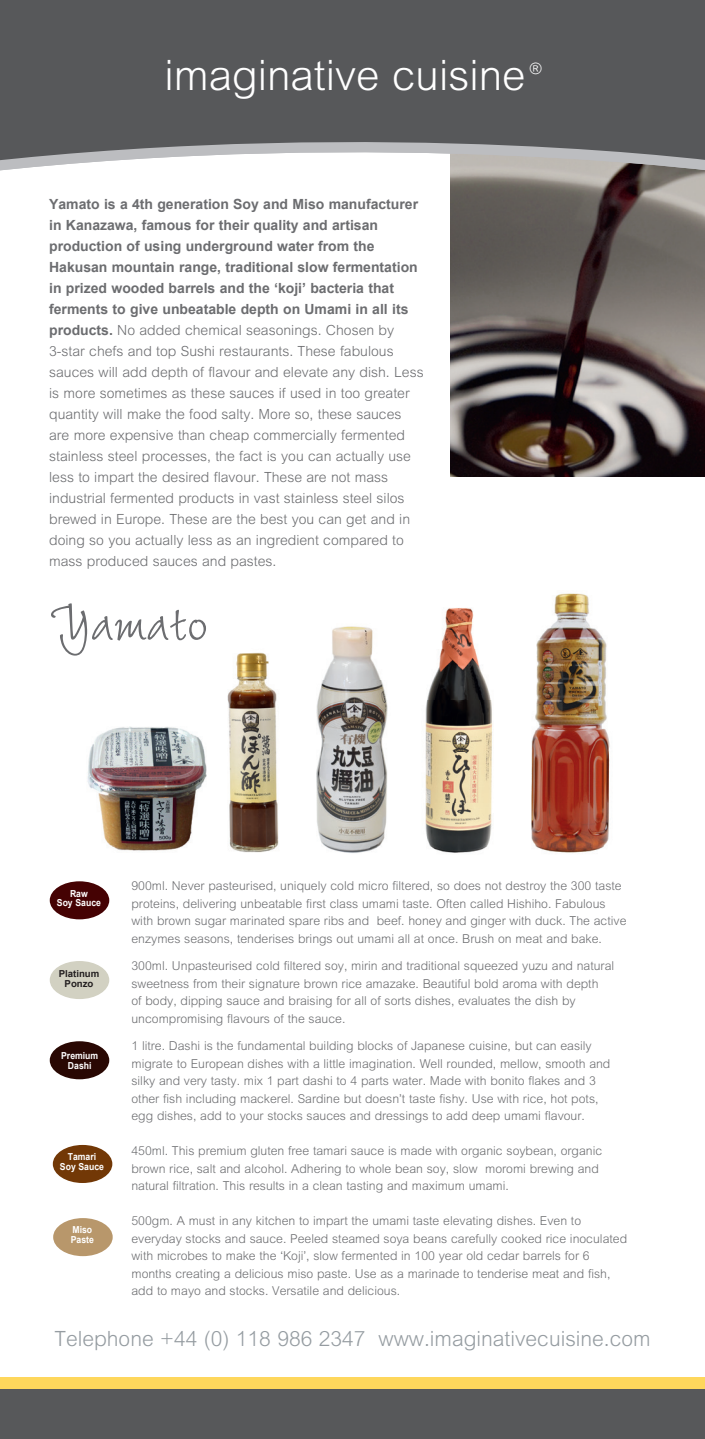
<style>
.page{position:relative;width:705px;height:1439px;background:#fff}
.page>*{position:absolute;margin:0;border:0;box-sizing:border-box;transform-origin:0 0}
.t1{font:77px "Wiesbaden Swing LT Std";color:#6c6d70}
.t2{font:300 42px "Arial MT Std";color:#fff}
.t3{font:300 21px "Arial MT Std";color:#959ca1}
.t4{font:300 15.75px "Arial MT Std";color:#fff}
.t5{font:300 14px/21px "Arial MT Std";color:#6c6d70}
.t6{font:700 14px/21px "Arial";color:#6c6d70}
.t7{font:300 12.25px/17.5px "Arial MT Std";color:#6c6d70}
.t8{font:700 9.62px/9.6px "Arial";color:#fff;text-align:center;scale:.9 1}
.t9{font:700 9.62px/9.6px "Arial";color:#231f20;text-align:center}
.s1{font-family:"Arial";font-weight:700}
</style>
<div class="page">
<img style="left:450px;top:173px;width:254px;height:303px">
<div style="left:0;top:1377px;width:704px;height:30px;background:#fed75c"></div>
<img style="left:87px;top:726px;width:120px;height:81px">
<img style="left:100px;top:807px;width:94px;height:44px">
<div style="left:0;top:1389px;width:704px;height:50px;background:#57585a"></div>
<svg style="left:0;top:163px;width:704px;height:10px"></svg>
<svg style="left:0;top:0;width:704px;height:163px;background:#626264"></svg>
<div style="left:50px;top:881px;width:59px;height:38px;background:#450203;border-radius:50%"></div>
<div style="left:50px;top:1041px;width:59px;height:38px;background:#290803;border-radius:50%"></div>
<div style="left:50px;top:961px;width:59px;height:38px;background:#d2d1c2;border-radius:50%"></div>
<img style="left:531px;top:593px;width:79px;height:260px">
<div style="left:53px;top:1145px;width:59px;height:38px;background:#723806;border-radius:50%"></div>
<div style="left:53px;top:1218px;width:60px;height:38px;background:#b8976b;border-radius:50%"></div>
<img style="left:425px;top:608px;width:68px;height:245px">
<img style="left:322px;top:626px;width:60px;height:55px">
<img style="left:321px;top:681px;width:67px;height:115px">
<img style="left:321px;top:796px;width:66px;height:57px">
<img style="left:227px;top:652px;width:50px;height:44px">
<img style="left:227px;top:696px;width:52px;height:157px">
<img style="left:316px;top:688px;width:5px;height:153px">
<h2 class="t2" style="left:164px;top:51px;width:362px">imaginative cuisine</h2>
<p class="t4" style="left:529px;top:60px;width:14px">®</p>
<p class="t6" style="left:49px;top:194px;width:370px">Yamato is a 4th generation Soy and Miso manufacturer in Kanazawa, famous for their quality and artisan production of using underground water from the Hakusan mountain range, traditional slow fermentation in prized wooded barrels and the ‘koji’ bacteria that ferments to give unbeatable depth on Umami in all its</p>
<p class="t5" style="left:49px;top:319px;width:376px"><span class="s1">products.</span> No added chemical seasonings. Chosen by 3-star chefs and top Sushi restaurants. These fabulous sauces will add depth of flavour and elevate any dish. Less is more sometimes as these sauces if used in too greater quantity will make the food salty. More so, these sauces are more expensive than cheap commercially fermented stainless steel processes, the fact is you can actually use less to impart the desired flavour. These are not mass industrial fermented products in vast stainless steel silos brewed in Europe. These are the best you can get and in doing so you actually less as an ingredient compared to mass produced sauces and pastes.</p>
<h1 class="t1" style="left:49px;top:579px;width:160px">Yamato</h1>
<p class="t8" style="left:57px;top:888px;width:50px">Raw<br>Soy Sauce</p>
<p class="t9" style="left:59px;top:969px;width:42px">Platinum<br>Ponzo</p>
<p class="t8" style="left:61px;top:1051px;width:43px">Premium<br>Dashi</p>
<p class="t8" style="left:60px;top:1152px;width:50px">Tamari<br>Soy Sauce</p>
<p class="t8" style="left:71px;top:1225px;width:27px;text-align:left">Miso<br>Paste</p>
<p class="t7" style="left:131px;top:877px;width:496px">900ml. Never pasteurised, uniquely cold micro filtered, so does not destroy the 300 taste proteins, delivering unbeatable first class umami taste. Often called Hishiho. Fabulous with brown sugar marinated spare ribs and beef. honey and ginger with duck. The active enzymes seasons, tenderises brings out umami all at once. Brush on meat and bake.</p>
<p class="t7" style="left:131px;top:957px;width:484px">300ml. Unpasteurised cold filtered soy, mirin and traditional squeezed yuzu and natural sweetness from their signature brown rice amazake. Beautiful bold aroma with depth<br>of body, dipping sauce and braising for all of sorts dishes, evaluates the dish by uncompromising flavours of the sauce.</p>
<p class="t7" style="left:131px;top:1037px;width:480px">1 litre. Dashi is the fundamental building blocks of Japanese cuisine, but can easily migrate to European dishes with a little imagination. Well rounded, mellow, smooth and silky and very tasty. mix 1 part dashi to 4 parts water. Made with bonito flakes and 3 other fish including mackerel. Sardine but doesn’t taste fishy. Use with rice, hot pots, egg dishes, add to your stocks sauces and dressings to add deep umami flavour.</p>
<p class="t7" style="left:131px;top:1142px;width:472px">450ml. This premium gluten free tamari sauce is made with organic soybean, organic brown rice, salt and alcohol. Adhering to whole bean soy, slow moromi brewing and natural filtration. This results in a clean tasting and maximum umami.</p>
<p class="t7" style="left:131px;top:1212px;width:497px">500gm. A must in any kitchen to impart the umami taste elevating dishes. Even to everyday stocks and sauce. Peeled steamed soya beans carefully cooked rice inoculated with microbes to make the ‘Koji’, slow fermented in 100 year old cedar barrels for 6 months creating a delicious miso paste. Use as a marinade to tenderise meat and fish, add to mayo and stocks. Versatile and delicious.</p>
<h3 class="t3" style="left:54px;top:1326px;width:597px">Telephone +44 (0) 118 986 2347 www.imaginativecuisine.com</h3>
</div>
